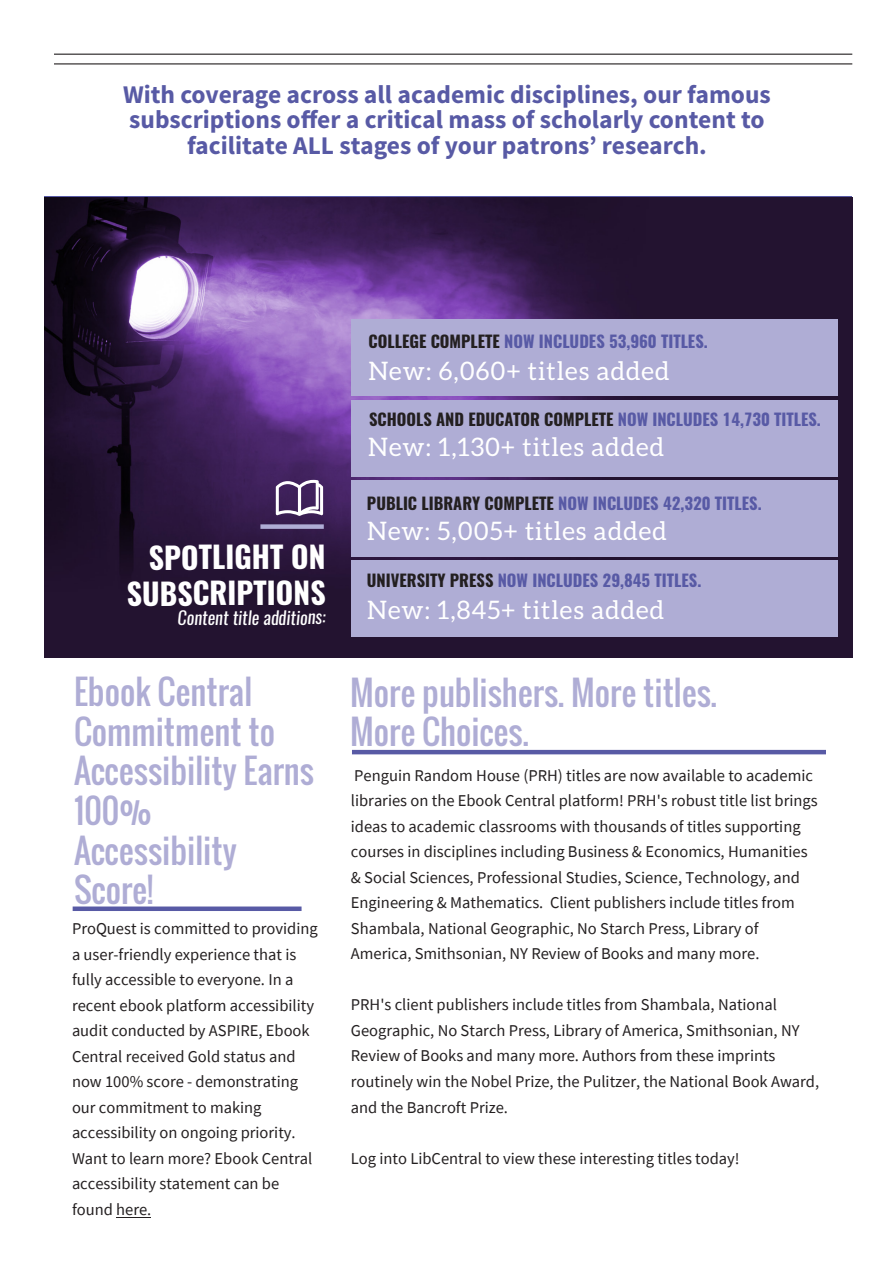
<style>
.page{position:relative;width:893px;height:1263px;background:#fff}
.page>*{position:absolute;margin:0;border:0;box-sizing:border-box;transform-origin:0 0}
.Paragraph___tab{font:33px/39.6px "Oswald";color:#afadd5}
.Paragraph___tab-2{font:700 30px "Oswald";letter-spacing:-.005em;color:#fff}
.Intro_to_paragraph{font:700 25.5px/25.5px "Source Sans Pro";color:#585aa5}
.Place_headline{font:25.5px "Aleo";letter-spacing:.04em;color:#fff}
.Paragraph___tab-3{font:italic 18px "Oswald";color:#fff}
.Paragraph___tab-4{font:16.5px/25.5px "Source Sans Pro";color:#231f20}
.Paragraph___tab-5{font:700 16.5px "Oswald";color:#585aa5}
.Paragraph___tab-6{font:700 16.5px "Oswald";color:#231f20}
.s1{color:#231f20}
.s2{color:#585aa5}
</style>
<div class="page">
<img style="left:44px;top:197px;width:808px;height:460px">
<div style="left:260px;top:524px;width:64px;height:5px;background:#afadd5"></div>
<svg style="left:276px;top:480px;width:47px;height:36px"></svg>
<div style="left:352px;top:320px;width:486px;height:76px;background:#afadd5"></div>
<div style="left:352px;top:400px;width:486px;height:76px;background:#afadd5"></div>
<div style="left:352px;top:480px;width:486px;height:77px;background:#afadd5"></div>
<div style="left:352px;top:560px;width:486px;height:76px;background:#afadd5"></div>
<div style="left:73px;top:906px;width:229px;height:5px;background:#585aa5"></div>
<hr style="left:352px;top:750px;width:474px;height:4px;background:#585aa5">
<hr style="left:54px;top:54px;width:798px;height:1px;background:#231f20">
<hr style="left:54px;top:63px;width:798px;height:1px;background:#231f20">
<hr style="left:117px;top:1217px;width:34px;height:1px;background:#231f20">
<p class="Intro_to_paragraph" style="left:123px;top:83px;width:649px">With coverage across all academic disciplines, our famous subscriptions offer a critical mass of scholarly content to</p>
<p class="Intro_to_paragraph" style="left:187px;top:134px;width:521px">facilitate ALL stages of your patrons’ research.</p>
<p class="Paragraph___tab-5" style="left:369px;top:330px;width:341px"><span class="s1">COLLEGE COMPLETE</span> NOW INCLUDES 53,960 TITLES.</p>
<p class="Place_headline" style="left:368px;top:357px;width:303px">New: 6,060+ titles added</p>
<p class="Paragraph___tab-6" style="left:369px;top:408px;width:453px">SCHOOLS AND EDUCATOR COMPLETE <span class="s2">NOW INCLUDES 14,730 TITLES.</span></p>
<p class="Place_headline" style="left:368px;top:432px;width:297px">New: 1,130+ titles added</p>
<p class="Paragraph___tab-2" style="left:149px;top:536px;width:178px">SPOTLIGHT ON</p>
<p class="Paragraph___tab-2" style="left:127px;top:572px;width:201px">SUBSCRIPTIONS</p>
<p class="Paragraph___tab-3" style="left:178px;top:605px;width:150px">Content title additions:</p>
<h1 class="Paragraph___tab" style="left:74px;top:672px;width:242px">Ebook Central<br>Commitment to<br>Accessibility Earns<br>100%<br>Accessibility<br>Score!</h1>
<p class="Paragraph___tab-4" style="left:72px;top:916px;width:247px">ProQuest is committed to providing a user-friendly experience that is fully accessible to everyone. In a recent ebook platform accessibility audit conducted by ASPIRE, Ebook<br>Central received Gold status and now 100% score - demonstrating our commitment to making accessibility on ongoing priority.<br>Want to learn more? Ebook Central accessibility statement can be found here.</p>
<p class="Paragraph___tab-5" style="left:367px;top:492px;width:396px"><span class="s1">PUBLIC LIBRARY COMPLETE</span> NOW INCLUDES 42,320 TITLES.</p>
<p class="Place_headline" style="left:367px;top:516px;width:301px">New: 5,005+ titles added</p>
<p class="Paragraph___tab-5" style="left:367px;top:569px;width:336px"><span class="s1">UNIVERSITY PRESS</span> NOW INCLUDES 29,845 TITLES.</p>
<p class="Place_headline" style="left:367px;top:596px;width:299px">New: 1,845+ titles added</p>
<p class="Paragraph___tab" style="left:350px;top:673px;width:368px">More publishers. More titles.<br>More Choices.</p>
<p class="Paragraph___tab-4" style="left:351px;top:763px;width:468px">Penguin Random House (PRH) titles are now available to academic libraries on the Ebook Central platform! PRH's robust title list brings ideas to academic classrooms with thousands of titles supporting courses in disciplines including Business &amp; Economics, Humanities &amp; Social Sciences, Professional Studies, Science, Technology, and Engineering &amp; Mathematics. Client publishers include titles from Shambala, National Geographic, No Starch Press, Library of America, Smithsonian, NY Review of Books and many more.</p>
<p class="Paragraph___tab-4" style="left:351px;top:992px;width:470px">PRH's client publishers include titles from Shambala, National Geographic, No Starch Press, Library of America, Smithsonian, NY Review of Books and many more. Authors from these imprints routinely win the Nobel Prize, the Pulitzer, the National Book Award, and the Bancroft Prize.</p>
<p class="Paragraph___tab-4" style="left:351px;top:1145px;width:390px">Log into LibCentral to view these interesting titles today!</p>
</div>
